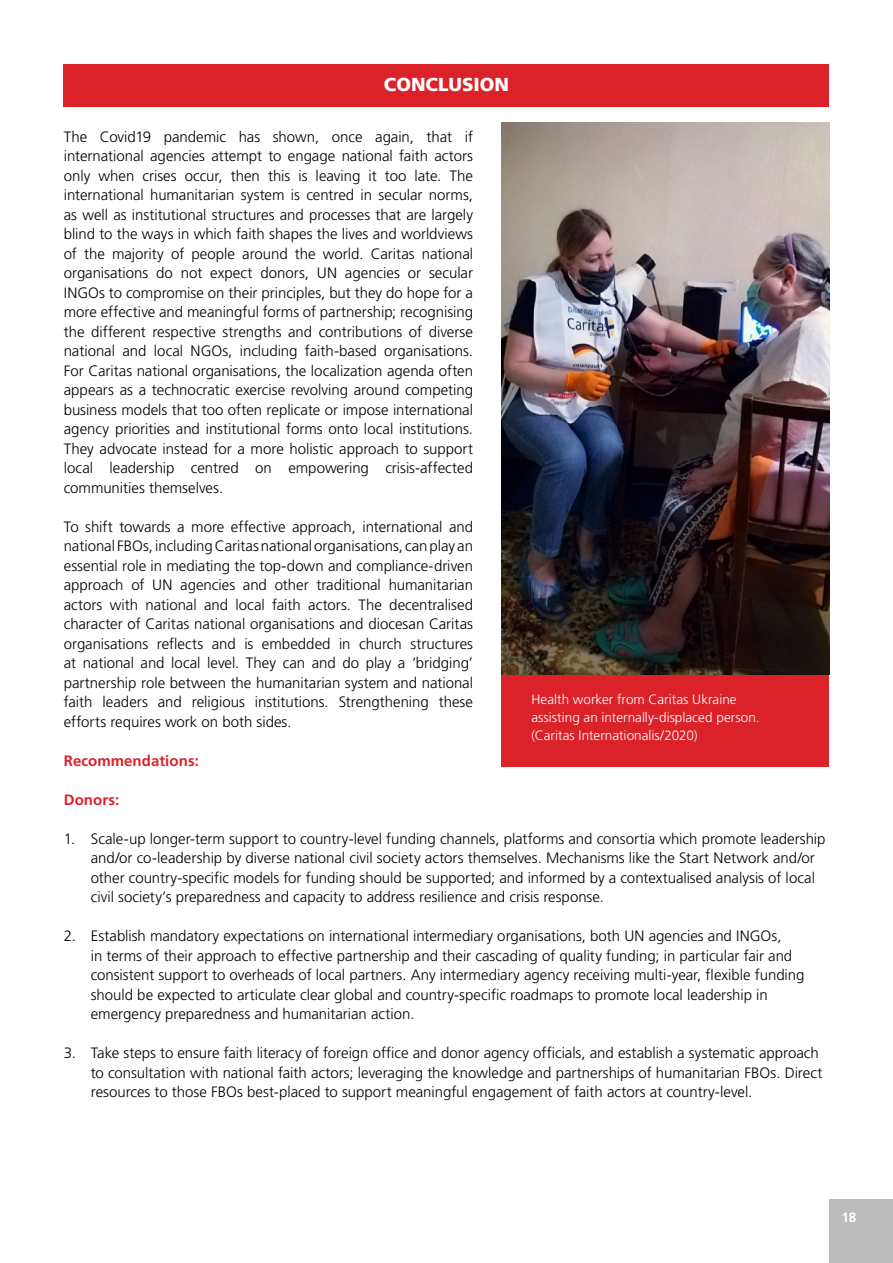
<style>
.page{position:relative;width:893px;height:1263px;background:#fff}
.page>*{position:absolute;margin:0;border:0;box-sizing:border-box;transform-origin:0 0}
.t1{font:18.75px "Frutiger LT 75 Blk";color:#fff}
.t2{font:15px/19.5px "Frutiger LT 45 Lt";color:#000}
.t3{font:15px "Frutiger LT 65 Bd";letter-spacing:.005em;color:#db2229}
.t4{font:13.5px/18px "Frutiger LT 45 Lt";letter-spacing:.005em;color:#fff}
.t5{font:13.5px "Frutiger LT 65 Bd";color:#fff}
</style>
<div class="page">
<div style="left:64px;top:64px;width:765px;height:42px;background:#db2229"></div>
<div style="left:502px;top:674px;width:327px;height:93px;background:#db2229"></div>
<img style="left:502px;top:122px;width:327px;height:552px">
<div style="left:829px;top:1199px;width:64px;height:64px;background:#bdbcbc"></div>
<p class="t1" style="left:384px;top:74px;width:127px">CONCLUSION</p>
<p class="t2" style="left:64px;top:127px;width:411px;text-align:justify">The Covid19 pandemic has shown, once again, that if international agencies attempt to engage national faith actors only when crises occur, then this is leaving it too late. The international humanitarian system is centred in secular norms, as well as institutional structures and processes that are largely blind to the ways in which faith shapes the lives and worldviews of the majority of people around the world. Caritas national organisations do not expect donors, UN agencies or secular INGOs to compromise on their principles, but they do hope for a more effective and meaningful forms of partnership; recognising the different respective strengths and contributions of diverse national and local NGOs, including faith-based organisations.<br>For Caritas national organisations, the localization agenda often appears as a technocratic exercise revolving around competing business models that too often replicate or impose international agency priorities and institutional forms onto local institutions.<br>They advocate instead for a more holistic approach to support local leadership centred on empowering crisis-affected communities themselves.</p>
<p class="t2" style="left:64px;top:517px;width:411px;text-align:justify">To shift towards a more effective approach, international and national FBOs, including Caritas national organisations, can play an essential role in mediating the top-down and compliance-driven approach of UN agencies and other traditional humanitarian actors with national and local faith actors. The decentralised character of Caritas national organisations and diocesan Caritas organisations reflects and is embedded in church structures at national and local level. They can and do play a ‘bridging’ partnership role between the humanitarian system and national faith leaders and religious institutions. Strengthening these efforts requires work on both sides.</p>
<p class="t3" style="left:64px;top:752px;width:137px">Recommendations:</p>
<p class="t3" style="left:64px;top:791px;width:57px">Donors:</p>
<p class="t2" style="left:91px;top:829px;width:736px;text-indent:-27px">1. Scale-up longer-term support to country-level funding channels, platforms and consortia which promote leadership and/or co-leadership by diverse national civil society actors themselves. Mechanisms like the Start Network and/or other country-specific models for funding should be supported; and informed by a contextualised analysis of local civil society’s preparedness and capacity to address resilience and crisis response.</p>
<p class="t2" style="left:91px;top:927px;width:715px;text-indent:-27px">2. Establish mandatory expectations on international intermediary organisations, both UN agencies and INGOs,<br>in terms of their approach to effective partnership and their cascading of quality funding; in particular fair and consistent support to overheads of local partners. Any intermediary agency receiving multi-year, flexible funding should be expected to articulate clear global and country-specific roadmaps to promote local leadership in emergency preparedness and humanitarian action.</p>
<p class="t2" style="left:91px;top:1044px;width:733px;text-indent:-27px">3. Take steps to ensure faith literacy of foreign office and donor agency officials, and establish a systematic approach to consultation with national faith actors; leveraging the knowledge and partnerships of humanitarian FBOs. Direct resources to those FBOs best-placed to support meaningful engagement of faith actors at country-level.</p>
<p class="t4" style="left:531px;top:691px;width:230px">Health worker from Caritas Ukraine assisting an internally-displaced person. (Caritas Internationalis/2020)</p>
<p class="t5" style="left:841px;top:1209px;width:16px">18</p>
</div>
